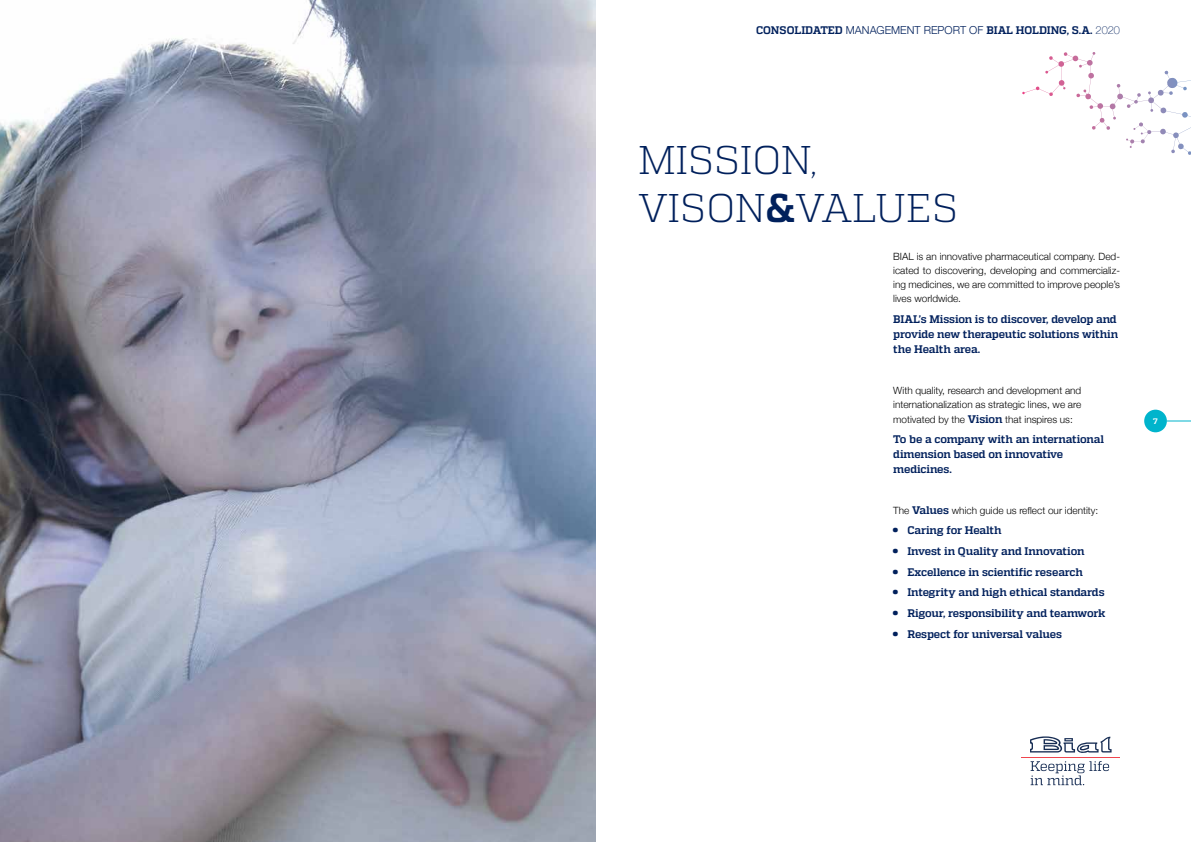
<style>
.page{position:relative;width:1191px;height:842px;background:#fff}
.page>*{position:absolute;margin:0;border:0;box-sizing:border-box;transform-origin:0 0}
.t1{font:300 40px/48px "Quadon";letter-spacing:-.01em;color:#00205c}
.t2{font:700 11px/15px "Quadon";letter-spacing:-.015em;color:#00205c}
.t3{font:300 10px/14px "Helvetica Neue";color:#000;text-align:justify}
.t4{font:700 8px "Quadon";color:#fff}
.s1{font-family:"Helvetica Neue";font-weight:300}
.s2{font-family:"Helvetica Neue";font-weight:100}
.s3{font-weight:700}
.s4{font-family:"Quadon";font-weight:700;font-size:11px;color:#00205c}
</style>
<div class="page">
<div style="left:1144px;top:410px;width:22px;height:22px;background:#00b4cc;border-radius:50%"></div>
<svg style="left:1166px;top:421px;width:25px;height:1px"></svg>
<svg style="left:1030px;top:736px;width:81px;height:17px"></svg>
<hr style="left:1021px;top:757px;width:99px;height:1px;background:#ef454e">
<svg style="left:1030px;top:761px;width:79px;height:24px"></svg>
<svg style="left:1110px;top:70px;width:81px;height:35px"></svg>
<img style="left:0;top:0;width:595px;height:842px">
<p class="t2" style="left:756px;top:22px;width:365px">CONSOLIDATED <span class="s1">MANAGEMENT REPORT OF</span> BIAL HOLDING, S.A. <span class="s2">2020</span></p>
<h1 class="t1" style="left:638px;top:135px;width:321px">MISSION,<br>VISON<span class="s3">&amp;</span>VALUES</h1>
<p class="t3" style="left:893px;top:249px;width:228px">BIAL is an innovative pharmaceutical company. Ded&shy;icated to discovering, developing and commercializ&shy;ing medicines, we are committed to improve people’s lives worldwide.</p>
<p class="t2" style="left:893px;top:312px;width:226px">BIAL’s Mission is to discover, develop and provide new therapeutic solutions within the Health area.</p>
<p class="t3" style="left:893px;top:382px;width:190px">With quality, research and development and internationalization as strategic lines, we are</p>
<p class="t3" style="left:893px;top:411px;width:181px">motivated by the <span class="s4">Vision</span> that inspires us:</p>
<p class="t2" style="left:893px;top:432px;width:212px">To be a company with an international dimension based on innovative medicines.</p>
<p class="t3" style="left:893px;top:502px;width:206px">The <span class="s4">Values</span> which guide us reflect our identity:</p>
<p class="t2" style="left:893px;top:523px;width:110px">• Caring for Health</p>
<p class="t2" style="left:893px;top:544px;width:193px">• Invest in Quality and Innovation</p>
<p class="t2" style="left:893px;top:564px;width:191px">• Excellence in scientific research</p>
<p class="t2" style="left:893px;top:585px;width:213px">• Integrity and high ethical standards</p>
<p class="t2" style="left:893px;top:606px;width:214px">• Rigour, responsibility and teamwork</p>
<p class="t2" style="left:893px;top:626px;width:170px">• Respect for universal values</p>
<p class="t4" style="left:1153px;top:417px;width:6px">7</p>
</div>
